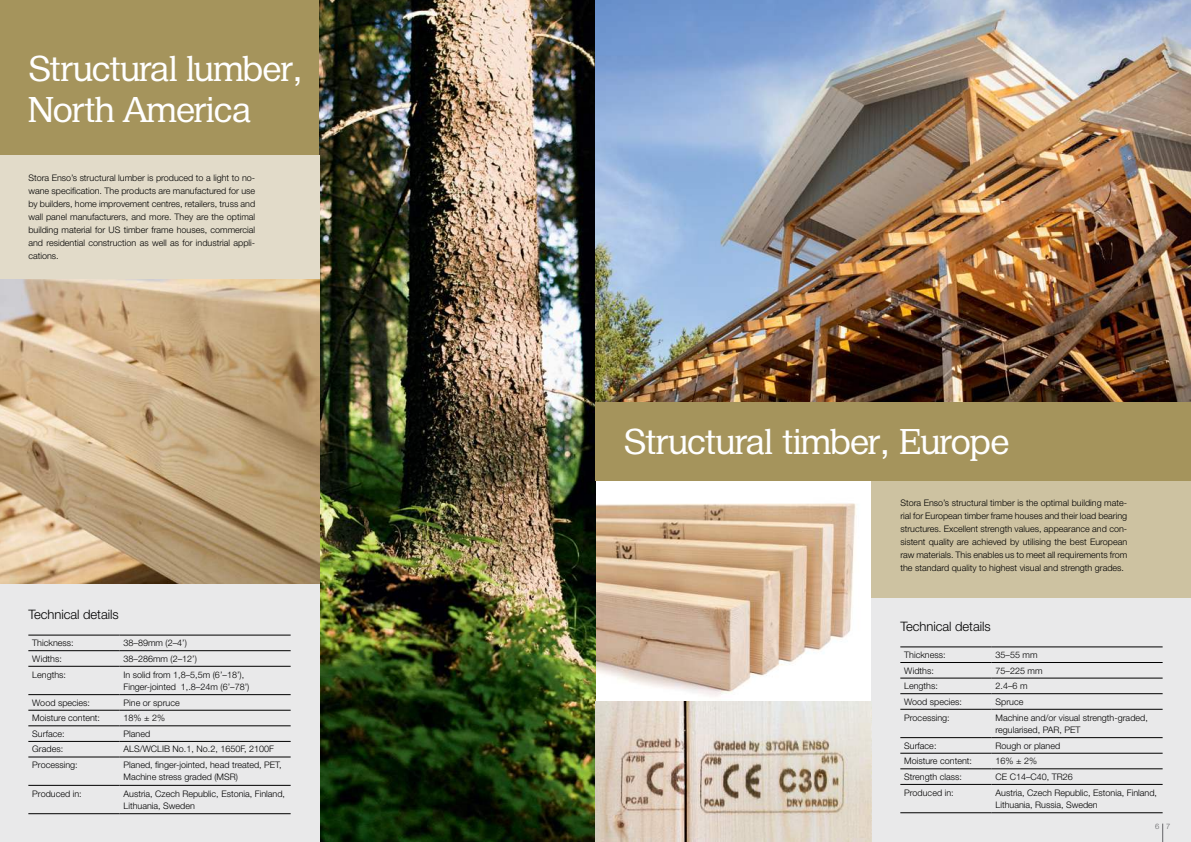
<style>
.page{position:relative;width:1191px;height:842px;background:#fff}
.page>*{position:absolute;margin:0;border:0;box-sizing:border-box;transform-origin:0 0}
.t1{font:35px/41px "Helvetica Neue Serif Rm";letter-spacing:-.01em;color:#fff}
.t2{font:300 13px "Helvetica Neue LT Std";letter-spacing:-.005em;color:#000}
.t3{font:300 9px/13px "Helvetica Neue LT Std";color:#000}
.t4{font:300 7.5px "Helvetica Neue LT Std";color:#626366}
</style>
<div class="page">
<div style="left:872px;top:597px;width:319px;height:245px;background:#e9e9ea"></div>
<div style="left:0;top:0;width:319px;height:155px;background:#a5945c"></div>
<img style="left:595px;top:480px;width:274px;height:221px">
<img style="left:319px;top:0;width:276px;height:842px">
<div style="left:0;top:584px;width:319px;height:258px;background:#e9e9ea"></div>
<hr style="left:28px;top:635px;width:92px;height:1px;background:#000">
<hr style="left:120px;top:635px;width:171px;height:1px;background:#000">
<hr style="left:28px;top:650px;width:92px;height:1px;background:#000">
<hr style="left:120px;top:650px;width:171px;height:1px;background:#000">
<hr style="left:28px;top:666px;width:92px;height:1px;background:#000">
<hr style="left:120px;top:666px;width:171px;height:1px;background:#000">
<hr style="left:28px;top:694px;width:92px;height:1px;background:#000">
<hr style="left:120px;top:694px;width:171px;height:1px;background:#000">
<hr style="left:28px;top:710px;width:92px;height:1px;background:#000">
<hr style="left:120px;top:710px;width:171px;height:1px;background:#000">
<hr style="left:28px;top:726px;width:92px;height:1px;background:#000">
<hr style="left:120px;top:726px;width:171px;height:1px;background:#000">
<hr style="left:28px;top:741px;width:92px;height:1px;background:#000">
<hr style="left:120px;top:741px;width:171px;height:1px;background:#000">
<hr style="left:28px;top:757px;width:92px;height:1px;background:#000">
<hr style="left:120px;top:757px;width:171px;height:1px;background:#000">
<hr style="left:28px;top:785px;width:92px;height:1px;background:#000">
<hr style="left:120px;top:785px;width:171px;height:1px;background:#000">
<hr style="left:28px;top:813px;width:92px;height:1px;background:#000">
<hr style="left:120px;top:813px;width:171px;height:1px;background:#000">
<hr style="left:900px;top:647px;width:91px;height:1px;background:#000">
<hr style="left:991px;top:647px;width:171px;height:1px;background:#000">
<hr style="left:900px;top:662px;width:91px;height:1px;background:#000">
<hr style="left:991px;top:662px;width:171px;height:1px;background:#000">
<hr style="left:900px;top:678px;width:91px;height:1px;background:#000">
<hr style="left:991px;top:678px;width:171px;height:1px;background:#000">
<hr style="left:900px;top:693px;width:91px;height:1px;background:#000">
<hr style="left:991px;top:693px;width:171px;height:1px;background:#000">
<hr style="left:900px;top:709px;width:91px;height:1px;background:#000">
<hr style="left:991px;top:709px;width:171px;height:1px;background:#000">
<hr style="left:900px;top:737px;width:91px;height:1px;background:#000">
<hr style="left:991px;top:737px;width:171px;height:1px;background:#000">
<hr style="left:900px;top:753px;width:91px;height:1px;background:#000">
<hr style="left:991px;top:753px;width:171px;height:1px;background:#000">
<hr style="left:900px;top:769px;width:91px;height:1px;background:#000">
<hr style="left:991px;top:769px;width:171px;height:1px;background:#000">
<hr style="left:900px;top:784px;width:91px;height:1px;background:#000">
<hr style="left:991px;top:784px;width:171px;height:1px;background:#000">
<hr style="left:900px;top:812px;width:91px;height:1px;background:#000">
<hr style="left:991px;top:812px;width:171px;height:1px;background:#000">
<div style="left:0;top:155px;width:319px;height:124px;background:#e2dbc9"></div>
<div style="left:872px;top:480px;width:319px;height:117px;background:#cdc2a1"></div>
<img style="left:595px;top:0;width:596px;height:402px">
<img style="left:0;top:279px;width:319px;height:305px">
<img style="left:595px;top:701px;width:277px;height:141px">
<div style="left:595px;top:402px;width:596px;height:78px;background:#a5945c"></div>
<svg style="left:1162px;top:824px;width:1px;height:18px"></svg>
<h1 class="t1" style="left:28px;top:51px;width:275px">Structural lumber,<br>North America</h1>
<p class="t3" style="left:28px;top:172px;width:228px;text-align:justify">Stora Enso’s structural lumber is produced to a light to no&shy;wane specification. The products are manufactured for use by builders, home improvement centres, retailers, truss and wall panel manufacturers, and more. They are the optimal building material for US timber frame houses, commercial and residential construction as well as for industrial appli&shy;cations.</p>
<h2 class="t2" style="left:28px;top:609px;width:92px">Technical details</h2>
<p class="t3" style="left:32px;top:637px;width:43px">Thickness:</p>
<p class="t3" style="left:124px;top:637px;width:65px">38–89mm (2–4’)</p>
<p class="t3" style="left:32px;top:653px;width:31px">Widths:</p>
<p class="t3" style="left:124px;top:653px;width:75px">38–286mm (2–12’)</p>
<p class="t3" style="left:32px;top:669px;width:35px">Lengths:</p>
<p class="t3" style="left:124px;top:669px;width:127px;line-height:12px">In solid from 1,8–5,5m (6’–18’),<br>Finger-jointed 1,.8–24m (6’–78’)</p>
<p class="t3" style="left:32px;top:697px;width:59px">Wood species:</p>
<p class="t3" style="left:124px;top:697px;width:58px">Pine or spruce</p>
<p class="t3" style="left:32px;top:712px;width:69px">Moisture content:</p>
<p class="t3" style="left:124px;top:712px;width:43px">18% ± 2%</p>
<p class="t3" style="left:32px;top:728px;width:34px">Surface:</p>
<p class="t3" style="left:124px;top:728px;width:28px">Planed</p>
<p class="t3" style="left:32px;top:743px;width:32px">Grades:</p>
<p class="t3" style="left:124px;top:743px;width:152px">ALS/WCLIB No.1, No.2, 1650F, 2100F</p>
<p class="t3" style="left:32px;top:759px;width:47px">Processing:</p>
<p class="t3" style="left:124px;top:760px;width:160px;line-height:12px">Planed, finger-jointed, head treated, PET,<br>Machine stress graded (MSR)</p>
<p class="t3" style="left:32px;top:788px;width:51px">Produced in:</p>
<p class="t3" style="left:124px;top:788px;width:163px;line-height:12px">Austria, Czech Republic, Estonia, Finland,<br>Lithuania, Sweden</p>
<h1 class="t1" style="left:624px;top:425px;width:387px">Structural timber, Europe</h1>
<p class="t3" style="left:900px;top:497px;width:228px;text-align:justify">Stora Enso’s structural timber is the optimal building mate&shy;rial for European timber frame houses and their load bearing structures. Excellent strength values, appearance and con&shy;sistent quality are achieved by utilising the best European raw materials. This enables us to meet all requirements from the standard quality to highest visual and strength grades.</p>
<h2 class="t2" style="left:900px;top:621px;width:92px">Technical details</h2>
<p class="t3" style="left:904px;top:649px;width:43px">Thickness:</p>
<p class="t3" style="left:995px;top:649px;width:44px">35–55 mm</p>
<p class="t3" style="left:904px;top:665px;width:31px">Widths:</p>
<p class="t3" style="left:995px;top:665px;width:49px">75–225 mm</p>
<p class="t3" style="left:904px;top:680px;width:35px">Lengths:</p>
<p class="t3" style="left:995px;top:680px;width:34px">2.4–6 m</p>
<p class="t3" style="left:904px;top:696px;width:59px">Wood species:</p>
<p class="t3" style="left:995px;top:696px;width:29px">Spruce</p>
<p class="t3" style="left:904px;top:712px;width:47px">Processing:</p>
<p class="t3" style="left:995px;top:712px;width:154px;line-height:12px">Machine and/or visual strength-graded, regularised, PAR, PET</p>
<p class="t3" style="left:904px;top:740px;width:34px">Surface:</p>
<p class="t3" style="left:995px;top:740px;width:66px">Rough or planed</p>
<p class="t3" style="left:904px;top:755px;width:69px">Moisture content:</p>
<p class="t3" style="left:995px;top:755px;width:43px">16% ± 2%</p>
<p class="t3" style="left:904px;top:771px;width:59px">Strength class:</p>
<p class="t3" style="left:995px;top:771px;width:79px">CE C14–C40, TR26</p>
<p class="t3" style="left:904px;top:787px;width:51px">Produced in:</p>
<p class="t3" style="left:995px;top:787px;width:163px;line-height:12px">Austria, Czech Republic, Estonia, Finland,<br>Lithuania, Russia, Sweden</p>
<p class="t4" style="left:1155px;top:823px;width:17px">6 7</p>
</div>
